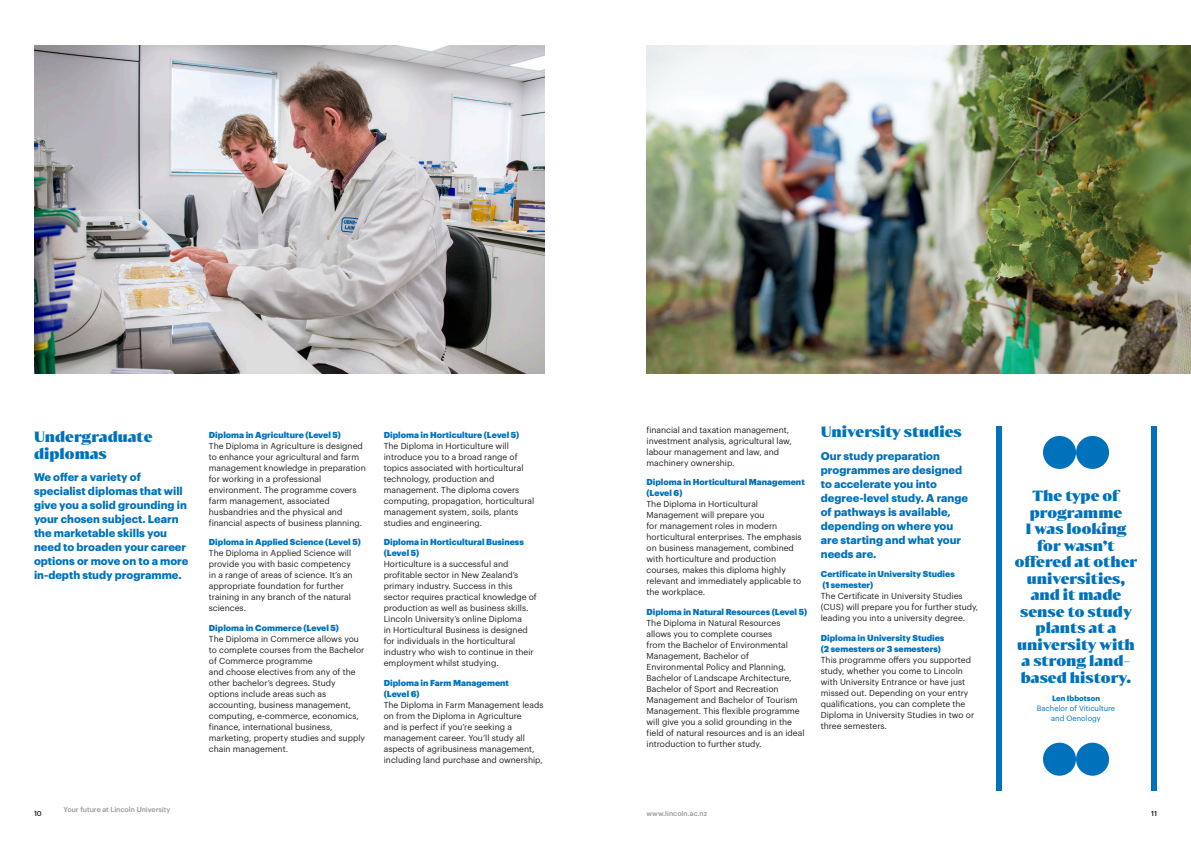
<style>
.page{position:relative;width:1191px;height:842px;background:#fff}
.page>*{position:absolute;margin:0;border:0;box-sizing:border-box;transform-origin:0 0}
.PG-Student_Quote_14p{font:900 14px/16.5px "Bw Darius";color:#0072bc;text-align:center}
.Heading_Darius_Black{font:900 14px/16px "Bw Darius";color:#0072bc}
.Introduciton_11_14_B{font:700 11px/14px "Graphik";color:#0072bc}
.Body_Text_8_5_11_HAL{font:8.5px/11px "Graphik";color:#231f20}
.Subheading_8_5_11_Bl{font:900 8.5px/11px "Graphik";color:#0072bc}
.PG-Student_Quote_Nam{font:7.5px/10px "Graphik";color:#0072bc;text-align:center}
.PG-Student_Quote_Nam-2{font:700 7.5px "Graphik";color:#0072bc}
.t1{font:500 7px "Graphik";color:#939598}
.t2{font:500 7px "Graphik";color:#231f20}
</style>
<div class="page">
<img style="left:647px;top:45px;width:544px;height:328px">
<div style="left:995px;top:426px;width:6px;height:365px;background:#0072bc"></div>
<div style="left:1150px;top:426px;width:6px;height:365px;background:#0072bc"></div>
<div style="left:1043px;top:436px;width:33px;height:33px;background:#0072bc;border-radius:50%"></div>
<div style="left:1076px;top:436px;width:33px;height:33px;background:#0072bc;border-radius:50%"></div>
<div style="left:1043px;top:743px;width:33px;height:33px;background:#0072bc;border-radius:50%"></div>
<div style="left:1076px;top:743px;width:33px;height:33px;background:#0072bc;border-radius:50%"></div>
<img style="left:34px;top:45px;width:510px;height:328px">
<p class="Heading_Darius_Black" style="left:34px;top:428px;width:120px">Undergraduate diplomas</p>
<p class="Introduciton_11_14_B" style="left:34px;top:469px;width:156px">We offer a variety of specialist diplomas that will give you a solid grounding in your chosen subject. Learn the marketable skills you need to broaden your career options or move on to a more in-depth study programme.</p>
<p class="Subheading_8_5_11_Bl" style="left:209px;top:428px;width:134px">Diploma in Agriculture (Level 5)</p>
<p class="Body_Text_8_5_11_HAL" style="left:209px;top:439px;width:158px">The Diploma in Agriculture is designed to enhance your agricultural and farm management knowledge in preparation for working in a professional environment. The programme covers farm management, associated husbandries and the physical and financial aspects of business planning.</p>
<p class="Subheading_8_5_11_Bl" style="left:209px;top:536px;width:153px">Diploma in Applied Science (Level 5)</p>
<p class="Body_Text_8_5_11_HAL" style="left:209px;top:547px;width:145px">The Diploma in Applied Science will provide you with basic competency in a range of areas of science. It’s an appropriate foundation for further training in any branch of the natural sciences.</p>
<p class="Subheading_8_5_11_Bl" style="left:209px;top:621px;width:132px">Diploma in Commerce (Level 5)</p>
<p class="Body_Text_8_5_11_HAL" style="left:209px;top:632px;width:158px">The Diploma in Commerce allows you to complete courses from the Bachelor of Commerce programme<br>and choose electives from any of the other bachelor’s degrees. Study options include areas such as accounting, business management, computing, e-commerce, economics, finance, international business, marketing, property studies and supply chain management.</p>
<p class="Subheading_8_5_11_Bl" style="left:384px;top:428px;width:137px">Diploma in Horticulture (Level 5)</p>
<p class="Body_Text_8_5_11_HAL" style="left:384px;top:439px;width:152px">The Diploma in Horticulture will introduce you to a broad range of topics associated with horticultural technology, production and management. The diploma covers computing, propagation, horticultural management system, soils, plants studies and engineering.</p>
<p class="Subheading_8_5_11_Bl" style="left:384px;top:536px;width:142px">Diploma in Horticultural Business (Level 5)</p>
<p class="Body_Text_8_5_11_HAL" style="left:384px;top:558px;width:155px">Horticulture is a successful and profitable sector in New Zealand’s primary industry. Success in this sector requires practical knowledge of production as well as business skills.<br>Lincoln University’s online Diploma<br>in Horticultural Business is designed for individuals in the horticultural industry who wish to continue in their employment whilst studying.</p>
<p class="Subheading_8_5_11_Bl" style="left:384px;top:676px;width:127px">Diploma in Farm Management (Level 6)</p>
<p class="Body_Text_8_5_11_HAL" style="left:384px;top:698px;width:161px">The Diploma in Farm Management leads on from the Diploma in Agriculture<br>and is perfect if you’re seeking a management career. You’ll study all aspects of agribusiness management, including land purchase and ownership,</p>
<p class="Body_Text_8_5_11_HAL" style="left:646px;top:423px;width:147px">financial and taxation management, investment analysis, agricultural law, labour management and law, and machinery ownership.</p>
<p class="Subheading_8_5_11_Bl" style="left:646px;top:476px;width:160px">Diploma in Horticultural Management (Level 6)</p>
<p class="Body_Text_8_5_11_HAL" style="left:646px;top:498px;width:157px">The Diploma in Horticultural<br>Management will prepare you<br>for management roles in modern horticultural enterprises. The emphasis on business management, combined with horticulture and production courses, makes this diploma highly relevant and immediately applicable to the workplace.</p>
<p class="Subheading_8_5_11_Bl" style="left:646px;top:605px;width:162px">Diploma in Natural Resources (Level 5)</p>
<p class="Body_Text_8_5_11_HAL" style="left:646px;top:616px;width:159px">The Diploma in Natural Resources allows you to complete courses<br>from the Bachelor of Environmental Management, Bachelor of Environmental Policy and Planning, Bachelor of Landscape Architecture, Bachelor of Sport and Recreation Management and Bachelor of Tourism Management. This flexible programme will give you a solid grounding in the field of natural resources and is an ideal introduction to further study.</p>
<p class="Heading_Darius_Black" style="left:821px;top:423px;width:143px">University studies</p>
<p class="Introduciton_11_14_B" style="left:821px;top:448px;width:149px">Our study preparation programmes are designed to accelerate you into degree-level study. A range of pathways is available, depending on where you are starting and what your needs are.</p>
<p class="Subheading_8_5_11_Bl" style="left:821px;top:568px;width:135px">Certificate in University Studies (1 semester)</p>
<p class="Body_Text_8_5_11_HAL" style="left:821px;top:590px;width:159px">The Certificate in University Studies (CUS) will prepare you for further study, leading you into a university degree.</p>
<p class="Subheading_8_5_11_Bl" style="left:821px;top:631px;width:125px">Diploma in University Studies (2 semesters or 3 semesters)</p>
<p class="Body_Text_8_5_11_HAL" style="left:821px;top:653px;width:155px">This programme offers you supported study, whether you come to Lincoln with University Entrance or have just missed out. Depending on your entry qualifications, you can complete the Diploma in University Studies in two or three semesters.</p>
<p class="t1" style="left:64px;top:804px;width:108px">Your future at Lincoln University</p>
<p class="t2" style="left:34px;top:809px;width:9px">10</p>
<p class="t1" style="left:646px;top:809px;width:62px">www.lincoln.ac.nz</p>
<p class="PG-Student_Quote_14p" style="left:1014px;top:487px;width:124px">The type of programme<br>I was looking for wasn’t offered at other universities, and it made sense to study plants at a university with a strong land&shy;based history.</p>
<p class="PG-Student_Quote_Nam-2" style="left:1052px;top:693px;width:50px">Len Ibbotson</p>
<p class="PG-Student_Quote_Nam" style="left:1037px;top:703px;width:80px">Bachelor of Viticulture and Oenology</p>
<p class="t2" style="left:1151px;top:809px;width:7px">11</p>
</div>
